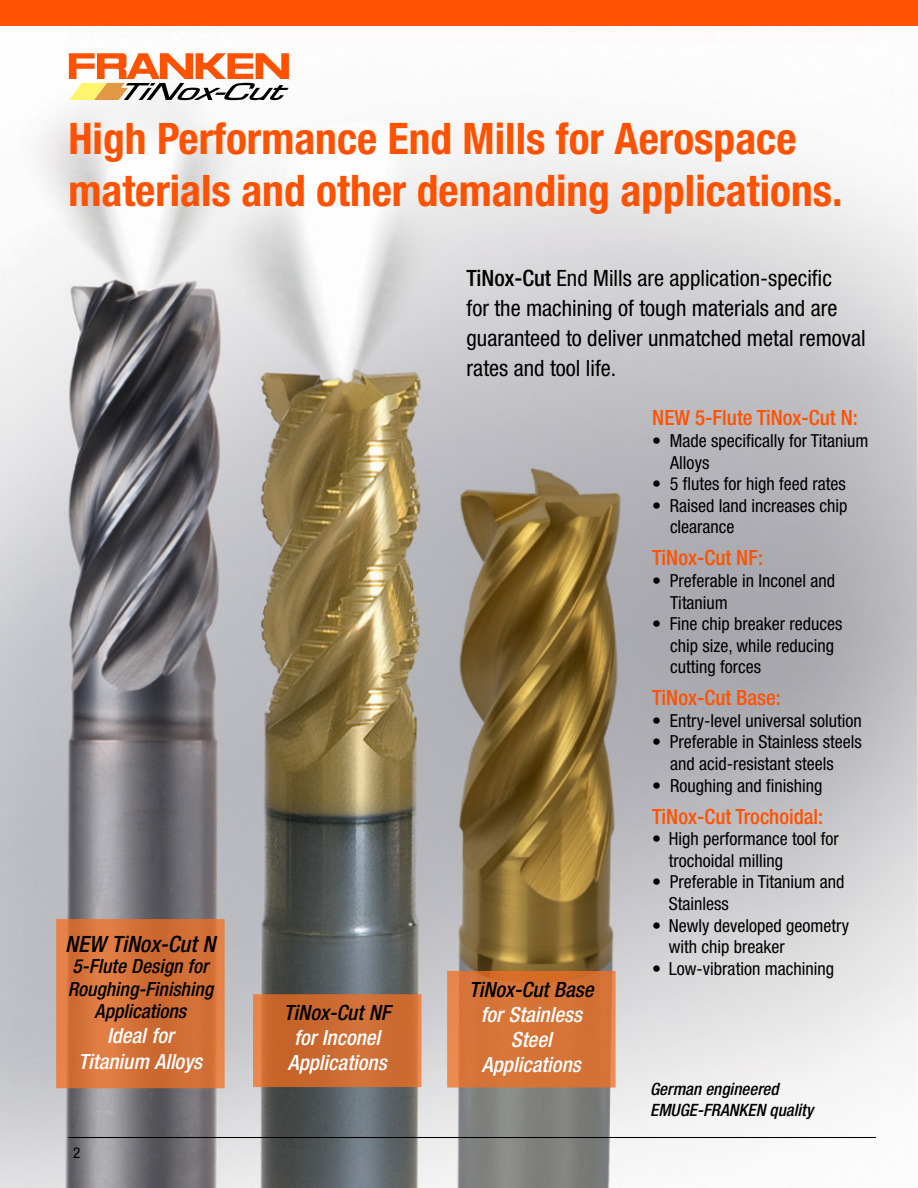
<style>
.page{position:relative;width:918px;height:1188px;background:#fff}
.page>*{position:absolute;margin:0;border:0;box-sizing:border-box;transform-origin:0 0}
.t1{font:700 condensed 43.5px/52.2px "Helvetica Neue LT Pro";color:#ff5200}
.t2{font:condensed 22.5px/30px "Helvetica Neue LT Pro";color:#000}
.t3{font:italic 500 condensed 22.5px "Helvetica Neue LT Pro";color:#000}
.t4{font:italic 500 condensed 21px/25.2px "Helvetica Neue LT Pro";color:#fff;text-align:center}
.t5{font:500 condensed 21px "Helvetica Neue LT Pro";color:#ff5200}
.t6{font:italic 500 condensed 21px "Helvetica Neue LT Pro";color:#000}
.t7{font:italic 500 condensed 19.5px/22.5px "Helvetica Neue LT Pro";color:#000;text-align:center}
.t8{font:condensed 18px/21.6px "Helvetica Neue LT Pro";color:#000}
.t9{font:italic 500 condensed 16.95px/20.4px "Helvetica Neue LT Pro";color:#000}
.t10{font:condensed 15px "Helvetica Neue LT Pro";color:#000}
.s1{font-weight:500}
</style>
<div class="page">
<img style="left:0;top:25px;width:918px;height:1163px">
<hr style="left:68px;top:1137px;width:808px;height:1px;background:#000">
<div style="left:0;top:0;width:918px;height:25px;background:#ff5200"></div>
<svg style="left:56px;top:919px;width:169px;height:169px"></svg>
<svg style="left:253px;top:994px;width:168px;height:93px"></svg>
<svg style="left:447px;top:971px;width:169px;height:117px"></svg>
<svg style="left:69px;top:53px;width:220px;height:47px"></svg>
<h1 class="t1" style="left:68px;top:113px;width:776px">High Performance End Mills for Aerospace materials and other demanding applications.</h1>
<p class="t3" style="left:65px;top:931px;width:152px">NEW TiNox-Cut N</p>
<p class="t7" style="left:68px;top:955px;width:147px">5-Flute Design for<br>Roughing-Finishing<br>Applications</p>
<p class="t4" style="left:79px;top:1023px;width:125px">Ideal for<br>Titanium Alloys</p>
<p class="t10" style="left:73px;top:1143px;width:9px">2</p>
<p class="t6" style="left:284px;top:1000px;width:108px">TiNox-Cut NF</p>
<p class="t4" style="left:288px;top:1025px;width:100px">for Inconel<br>Applications</p>
<p class="t2" style="left:467px;top:263px;width:401px"><span class="s1">TiNox-Cut</span> End Mills are application-specific<br>for the machining of tough materials and are guaranteed to deliver unmatched metal removal rates and tool life.</p>
<p class="t6" style="left:469px;top:977px;width:126px">TiNox-Cut Base</p>
<p class="t4" style="left:481px;top:1002px;width:103px">for Stainless<br>Steel<br>Applications</p>
<p class="t5" style="left:652px;top:405px;width:207px">NEW 5-Flute TiNox-Cut N:</p>
<p class="t8" style="left:670px;top:430px;width:200px;text-indent:-18px">• Made specifically for Titanium<br>Alloys</p>
<p class="t8" style="left:652px;top:473px;width:195px">• 5 flutes for high feed rates</p>
<p class="t8" style="left:670px;top:494px;width:179px;text-indent:-18px">• Raised land increases chip clearance</p>
<p class="t5" style="left:652px;top:545px;width:112px">TiNox-Cut NF:</p>
<p class="t8" style="left:670px;top:570px;width:166px;text-indent:-18px">• Preferable in Inconel and<br>Titanium</p>
<p class="t8" style="left:670px;top:613px;width:174px;text-indent:-18px">• Fine chip breaker reduces chip size, while reducing cutting forces</p>
<p class="t5" style="left:652px;top:685px;width:130px">TiNox-Cut Base:</p>
<p class="t8" style="left:652px;top:710px;width:211px">• Entry-level universal solution</p>
<p class="t8" style="left:652px;top:731px;width:211px;text-align:center">• Preferable in Stainless steels and acid-resistant steels</p>
<p class="t8" style="left:652px;top:774px;width:172px">• Roughing and finishing</p>
<p class="t5" style="left:652px;top:804px;width:172px">TiNox-Cut Trochoidal:</p>
<p class="t8" style="left:652px;top:828px;width:188px">• High performance tool for -trochoidal milling</p>
<p class="t8" style="left:669px;top:871px;width:177px;text-indent:-17px">• Preferable in Titanium and<br>Stainless</p>
<p class="t8" style="left:669px;top:914px;width:182px;text-indent:-17px">• Newly developed geometry with chip breaker</p>
<p class="t8" style="left:652px;top:957px;width:183px">• Low-vibration machining</p>
<p class="t9" style="left:650px;top:1079px;width:165px">German engineered<br>EMUGE-FRANKEN quality</p>
</div>
